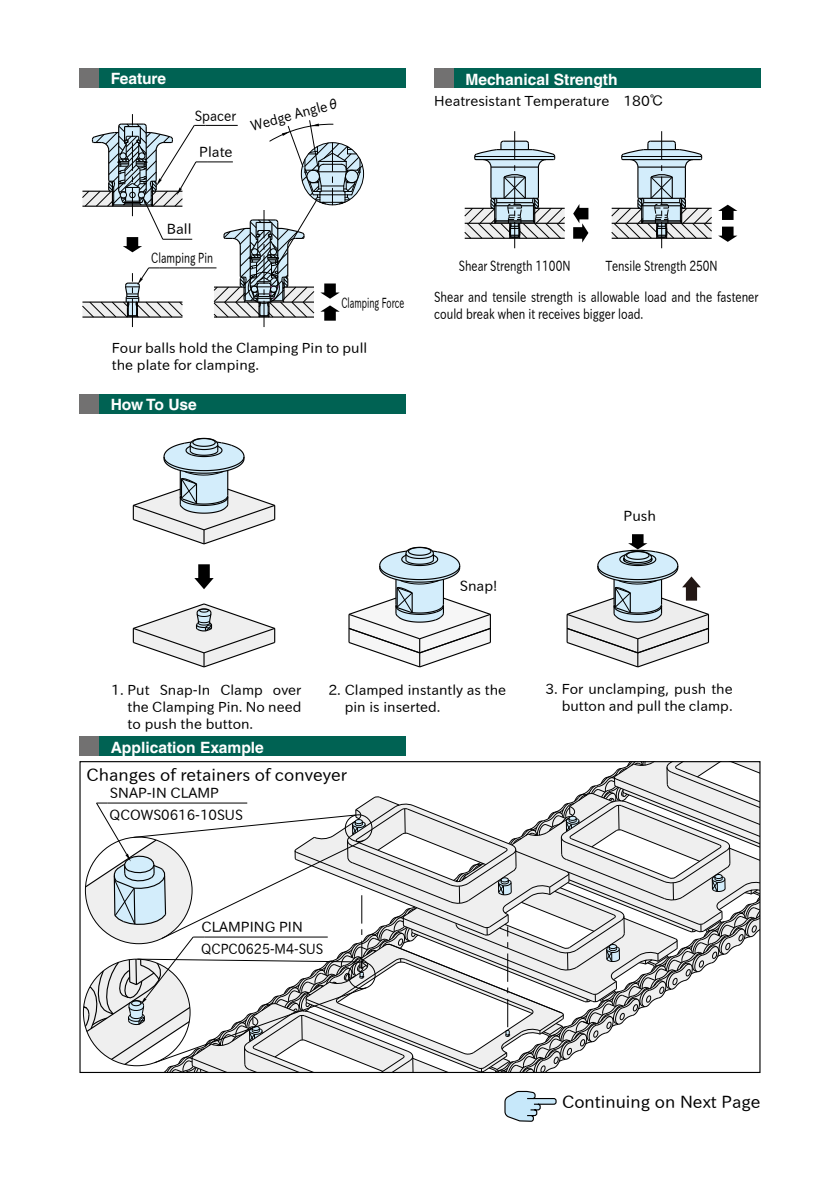
<style>
.page{position:relative;width:840px;height:1191px;background:#fff}
.page>*{position:absolute;margin:0;border:0;box-sizing:border-box;transform-origin:0 0}
.t1{font:17px "IPAP Gothic";color:#000}
.t2{font:700 15.6px "Helvetica LT Std";color:#fff}
.t3{font:14.2px/28.8px "IPAP Gothic";color:#000}
.t4{font:14.2px "IPAP Gothic";color:#000;scale:.75 1}
.t5{font:14.2px "IPAP Gothic";color:#000;scale:.9 1}
.t6{font:14.2px "IPAP Gothic";color:#000;scale:.6 1}
.t7{font:14px/17px "IPAP Gothic";color:#000}
.t8{font:14px/17px "IPAP Gothic";color:#000;scale:.78 1}
</style>
<div class="page">
<div style="left:79px;top:68px;width:20px;height:20px;background:#727171"></div>
<div style="left:99px;top:68px;width:306px;height:20px;background:#006253"></div>
<div style="left:434px;top:68px;width:20px;height:20px;background:#727171"></div>
<div style="left:454px;top:68px;width:306px;height:20px;background:#006253"></div>
<div style="left:79px;top:394px;width:20px;height:20px;background:#727171"></div>
<div style="left:99px;top:394px;width:306px;height:20px;background:#006253"></div>
<div style="left:79px;top:736px;width:20px;height:20px;background:#727171"></div>
<div style="left:99px;top:736px;width:306px;height:20px;background:#006253"></div>
<svg style="left:504px;top:1090px;width:53px;height:32px"></svg>
<svg style="left:82px;top:114px;width:281px;height:213px"></svg>
<svg style="left:573px;top:204px;width:15px;height:39px"></svg>
<svg style="left:464px;top:131px;width:101px;height:117px"></svg>
<svg style="left:611px;top:131px;width:126px;height:117px"></svg>
<svg style="left:348px;top:546px;width:143px;height:122px"></svg>
<svg style="left:194px;top:564px;width:19px;height:25px"></svg>
<svg style="left:132px;top:603px;width:144px;height:65px"></svg>
<svg style="left:132px;top:437px;width:144px;height:108px"></svg>
<svg style="left:566px;top:534px;width:143px;height:134px"></svg>
<svg style="left:82px;top:763px;width:676px;height:308px"></svg>
<p class="t2" style="left:111px;top:69px;width:57px">Feature</p>
<p class="t2" style="left:465px;top:70px;width:154px">Mechanical Strength</p>
<p class="t7" style="left:434px;top:93px;width:231px">Heatresistant Temperature　180℃</p>
<p class="t5" style="left:249px;top:118px;width:103px;rotate:-15deg">Wedge Angleθ</p>
<p class="t5" style="left:195px;top:108px;width:47px">Spacer</p>
<p class="t3" style="left:199px;top:138px;width:35px">Plate</p>
<p class="t3" style="left:151px;top:215px;width:63px;text-align:center">Ball<br>Clamping Pin</p>
<p class="t6" style="left:341px;top:294px;width:106px">Clamping Force</p>
<p class="t7" style="left:112px;top:340px;width:257px">Four balls hold the Clamping Pin to pull the plate for clamping.</p>
<p class="t2" style="left:111px;top:395px;width:88px">How To Use</p>
<p class="t4" style="left:458px;top:258px;width:150px">Shear Strength 1100N</p>
<p class="t4" style="left:605px;top:258px;width:151px">Tensile Strength 250N</p>
<p class="t8" style="left:434px;top:289px;width:417px">Shear and tensile strength is allowable load and the fastener could break when it receives bigger load.</p>
<p class="t3" style="left:459px;top:572px;width:39px">Snap!</p>
<p class="t3" style="left:623px;top:502px;width:34px">Push</p>
<p class="t7" style="left:127px;top:681px;width:175px;text-align:justify;text-indent:-16px">1. Put Snap-In Clamp over the Clamping Pin. No need to push the button.</p>
<p class="t7" style="left:344px;top:681px;width:163px;text-indent:-16px">2. Clamped instantly as the pin is inserted.</p>
<p class="t7" style="left:545px;top:681px;width:189px;text-align:right">3. For unclamping, push the button and pull the clamp.</p>
<p class="t1" style="left:86px;top:765px;width:262px">Changes of retainers of conveyer</p>
<p class="t2" style="left:111px;top:737px;width:155px">Application Example</p>
<p class="t3" style="left:110px;top:782px;width:135px;line-height:21.6px">SNAP-IN CLAMP<br>QCOWS0616-10SUS</p>
<p class="t3" style="left:201px;top:916px;width:123px;line-height:22px">CLAMPING PIN<br>QCPC0625-M4-SUS</p>
<p class="t1" style="left:561px;top:1092px;width:200px">Continuing on Next Page</p>
</div>
